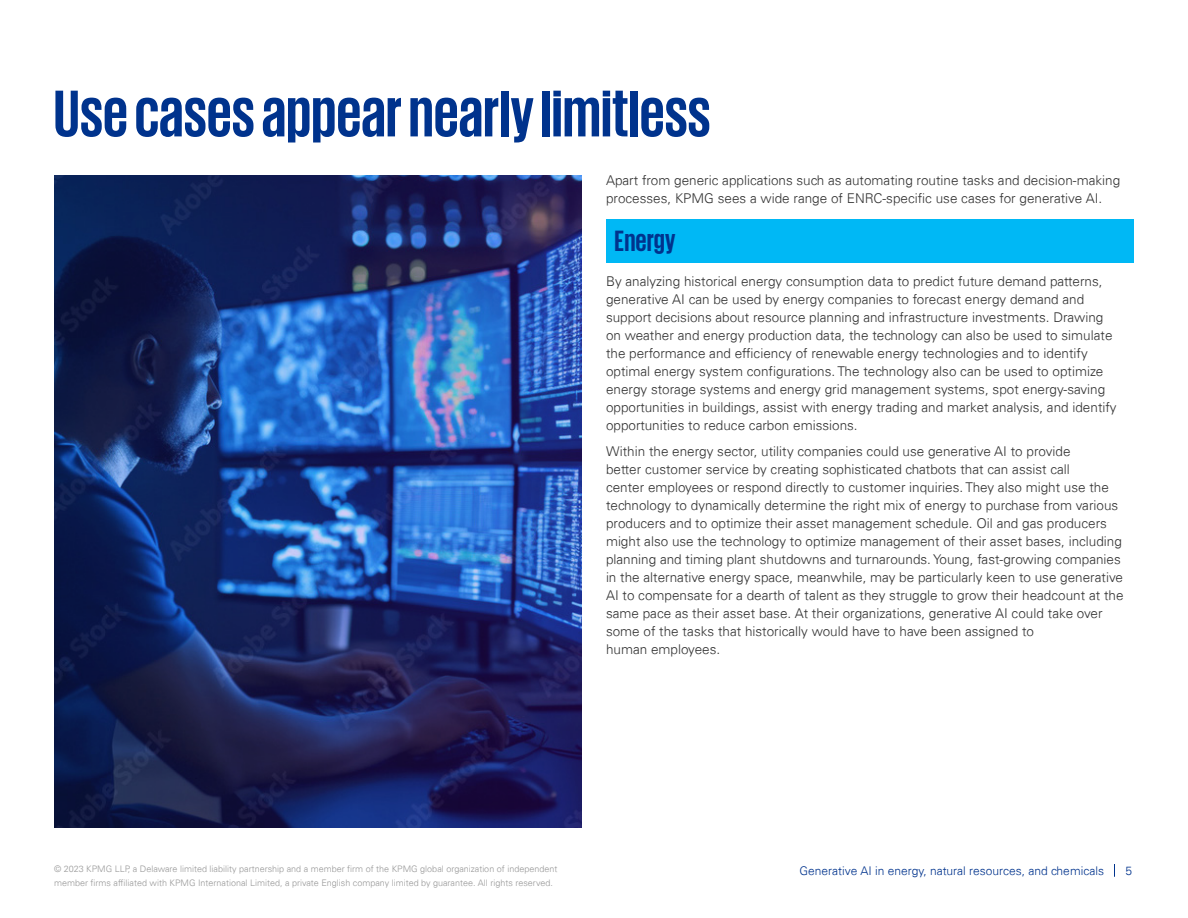
<style>
.page{position:relative;width:1188px;height:918px;background:#fff}
.page>*{position:absolute;margin:0;border:0;box-sizing:border-box;transform-origin:0 0}
.Header_Text_45pt_Blue{font:700 67.5px "KPMG";color:#00338d}
.Subhead_24pt_Blue_-_Span{font:700 30px "KPMG";color:#00338d}
.Bodycopy_9pt{font:300 13.5px/18px "Univers 45";color:#333}
.t1{font:300 12px "Univers 45";color:#00338d}
.t2{font:300 9px "Univers 45";color:#989898}
</style>
<div class="page">
<div style="left:606px;top:220px;width:528px;height:43px;background:#00b8f5"></div>
<img style="left:54px;top:175px;width:528px;height:653px">
<svg style="left:1114px;top:864px;width:1px;height:13px"></svg>
<p class="Header_Text_45pt_Blue" style="left:54px;top:80px;width:659px">Use cases appear nearly limitless</p>
<p class="Bodycopy_9pt" style="left:606px;top:171px;width:516px">Apart from generic applications such as automating routine tasks and decision-making processes, KPMG sees a wide range of ENRC-specific use cases for generative AI.</p>
<p class="Subhead_24pt_Blue_-_Span" style="left:615px;top:226px;width:62px">Energy</p>
<p class="Bodycopy_9pt" style="left:606px;top:272px;width:512px">By analyzing historical energy consumption data to predict future demand patterns, generative AI can be used by energy companies to forecast energy demand and support decisions about resource planning and infrastructure investments. Drawing on weather and energy production data, the technology can also be used to simulate the performance and efficiency of renewable energy technologies and to identify optimal energy system configurations. The technology also can be used to optimize energy storage systems and energy grid management systems, spot energy-saving opportunities in buildings, assist with energy trading and market analysis, and identify opportunities to reduce carbon emissions.</p>
<p class="Bodycopy_9pt" style="left:606px;top:443px;width:519px">Within the energy sector, utility companies could use generative AI to provide<br>better customer service by creating sophisticated chatbots that can assist call<br>center employees or respond directly to customer inquiries. They also might use the technology to dynamically determine the right mix of energy to purchase from various producers and to optimize their asset management schedule. Oil and gas producers might also use the technology to optimize management of their asset bases, including planning and timing plant shutdowns and turnarounds. Young, fast-growing companies in the alternative energy space, meanwhile, may be particularly keen to use generative AI to compensate for a dearth of talent as they struggle to grow their headcount at the same pace as their asset base. At their organizations, generative AI could take over some of the tasks that historically would have to have been assigned to<br>human employees.</p>
<p class="t2" style="left:54px;top:864px;width:505px">© 2023 KPMG LLP, a Delaware limited liability partnership and a member firm of the KPMG global organization of independent</p>
<p class="t1" style="left:1125px;top:863px;width:8px">5</p>
<p class="t2" style="left:54px;top:877px;width:501px">member firms affiliated with KPMG International Limited, a private English company limited by guarantee. All rights reserved.</p>
<p class="t1" style="left:800px;top:863px;width:306px">Generative AI in energy, natural resources, and chemicals</p>
</div>
